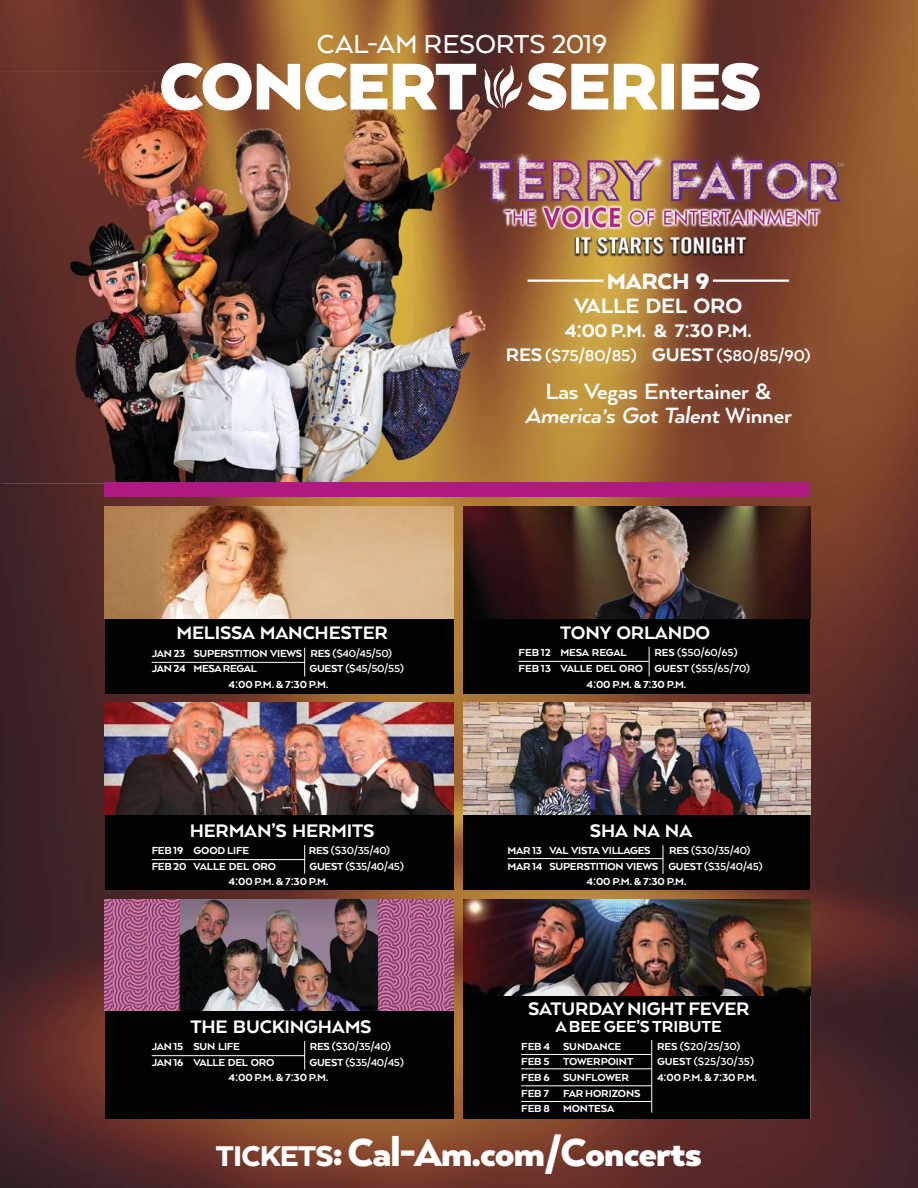
<style>
.page{position:relative;width:918px;height:1188px;background:#fff}
.page>*{position:absolute;margin:0;border:0;box-sizing:border-box;transform-origin:0 0}
.t1{font:900 45px "Arquitecta";letter-spacing:-.025em;color:#fff}
.t2{font:500 29.85px "Arquitecta";color:#fff}
.t3{font:700 25.5px/24px "Arquitecta";letter-spacing:-.01em;color:#fff;text-align:center}
.t4{font:900 25.5px "Arquitecta";letter-spacing:-.01em;color:#fff}
.t5{font:800 24px "Arquitecta";letter-spacing:-.01em;color:#fff}
.t6{font:800 21px "Arquitecta";color:#fff}
.t7{font:800 20.85px "Arquitecta";letter-spacing:-.01em;color:#fff}
.t8{font:800 18.3px "Arquitecta";letter-spacing:-.01em;color:#fff}
.t9{font:700 18px "Arquitecta";letter-spacing:-.01em;color:#fff}
.t10{font:800 11.7px/15.6px "Arquitecta";letter-spacing:-.025em;color:#fff}
.t11{font:700 11.7px "Arquitecta";letter-spacing:-.02em;color:#fff}
.s1{font-weight:700}
.s2{font-weight:800}
.s3{font-weight:800;font-size:21px}
.s4{font-style:italic}
.s5{font-size:33px}
</style>
<div class="page">
<img style="left:0;top:0;width:918px;height:103px">
<img style="left:0;top:103px;width:28px;height:1085px">
<img style="left:507px;top:103px;width:411px;height:52px">
<img style="left:832px;top:155px;width:86px;height:1033px">
<img style="left:820px;top:262px;width:12px;height:47px">
<img style="left:804px;top:309px;width:28px;height:879px">
<img style="left:488px;top:373px;width:229px;height:526px">
<img style="left:717px;top:373px;width:87px;height:526px">
<img style="left:28px;top:483px;width:460px;height:705px">
<img style="left:488px;top:1119px;width:316px;height:69px">
<div style="left:105px;top:618px;width:348px;height:76px;background:#010202"></div>
<div style="left:463px;top:618px;width:347px;height:76px;background:#010202"></div>
<div style="left:105px;top:814px;width:348px;height:76px;background:#010202"></div>
<div style="left:463px;top:814px;width:347px;height:76px;background:#010202"></div>
<div style="left:105px;top:1010px;width:348px;height:109px;background:#010202"></div>
<div style="left:463px;top:996px;width:347px;height:123px;background:#010202"></div>
<svg style="left:304px;top:648px;width:1px;height:28px"></svg>
<svg style="left:304px;top:845px;width:1px;height:29px"></svg>
<svg style="left:304px;top:1041px;width:1px;height:29px"></svg>
<svg style="left:663px;top:845px;width:1px;height:29px"></svg>
<hr style="left:152px;top:662px;width:153px;height:1px;background:#fff">
<hr style="left:152px;top:859px;width:153px;height:1px;background:#fff">
<hr style="left:152px;top:1055px;width:153px;height:1px;background:#fff">
<hr style="left:508px;top:858px;width:155px;height:1px;background:#fff">
<svg style="left:649px;top:647px;width:1px;height:29px"></svg>
<hr style="left:651px;top:1040px;width:1px;height:73px;background:#fff">
<hr style="left:519px;top:661px;width:130px;height:1px;background:#fff">
<hr style="left:521px;top:1054px;width:130px;height:1px;background:#fff">
<hr style="left:521px;top:1069px;width:130px;height:1px;background:#fff">
<hr style="left:521px;top:1085px;width:130px;height:1px;background:#fff">
<hr style="left:521px;top:1101px;width:130px;height:1px;background:#fff">
<img style="left:463px;top:506px;width:347px;height:112px">
<img style="left:105px;top:703px;width:348px;height:111px">
<img style="left:463px;top:703px;width:347px;height:111px">
<img style="left:105px;top:899px;width:348px;height:111px">
<img style="left:463px;top:899px;width:347px;height:97px">
<img style="left:1px;top:72px;width:506px;height:411px">
<svg style="left:160px;top:62px;width:601px;height:49px"></svg>
<img style="left:497px;top:262px;width:323px;height:111px">
<img style="left:517px;top:374px;width:283px;height:58px">
<hr style="left:713px;top:280px;width:76px;height:2px;background:#fff">
<hr style="left:528px;top:280px;width:76px;height:2px;background:#fff">
<img style="left:463px;top:153px;width:390px;height:109px">
<div style="left:105px;top:482px;width:705px;height:14px;background:#af1a82"></div>
<img style="left:105px;top:506px;width:348px;height:112px">
<h2 class="t2" style="left:317px;top:35px;width:292px">CAL-AM RESORTS 2019</h2>
<h3 class="t7" style="left:176px;top:627px;width:213px">MELISSA MANCHESTER</h3>
<p class="t10" style="left:152px;top:647px;width:242px">JAN 23 SUPERSTITION VIEWS RES <span class="s1">($40/45/50)<br></span>JAN 24 MESA REGAL</p>
<p class="t10" style="left:229px;top:662px;width:177px;text-indent:81px">GUEST <span class="s1">($45/50/55)<br></span>4:00 P.M. &amp; 7:30 P.M.</p>
<h3 class="t7" style="left:190px;top:824px;width:187px">HERMAN’S HERMITS</h3>
<p class="t10" style="left:152px;top:844px;width:99px">FEB 19 GOOD LIFE</p>
<p class="t11" style="left:309px;top:843px;width:83px"><span class="s2">RES</span> ($30/35/40)</p>
<p class="t10" style="left:152px;top:860px;width:126px">FEB 20 VALLE DEL ORO</p>
<p class="t10" style="left:229px;top:860px;width:177px;text-indent:81px">GUEST <span class="s1">($35/40/45)<br></span>4:00 P.M. &amp; 7:30 P.M.</p>
<h3 class="t7" style="left:190px;top:1020px;width:183px">THE BUCKINGHAMS</h3>
<p class="t10" style="left:152px;top:1040px;width:90px">JAN 15 SUN LIFE</p>
<p class="t11" style="left:310px;top:1039px;width:83px"><span class="s2">RES</span> ($30/35/40)</p>
<p class="t10" style="left:152px;top:1056px;width:124px">JAN 16 VALLE DEL ORO</p>
<p class="t10" style="left:229px;top:1056px;width:177px;text-indent:81px">GUEST <span class="s1">($35/40/45)<br></span>4:00 P.M. &amp; 7:30 P.M.</p>
<h3 class="t4" style="left:607px;top:273px;width:104px">MARCH 9</h3>
<h3 class="t5" style="left:574px;top:298px;width:170px">VALLE DEL ORO</h3>
<h3 class="t6" style="left:565px;top:324px;width:188px">4:00 P.M. &amp; 7:30 P.M.</h3>
<h3 class="t9" style="left:506px;top:344px;width:306px"><span class="s3">RES</span> ($75/80/85) <span class="s3">GUEST</span> ($80/85/90)</h3>
<h3 class="t3" style="left:525px;top:378px;width:268px">Las Vegas Entertainer &amp;<br><span class="s4">America’s Got Talent</span> Winner</h3>
<h3 class="t7" style="left:560px;top:627px;width:152px">TONY ORLANDO</h3>
<p class="t10" style="left:519px;top:647px;width:110px">FEB 12 MESA REGAL</p>
<p class="t11" style="left:654px;top:646px;width:85px"><span class="s2">RES</span> ($50/60/65)</p>
<p class="t10" style="left:519px;top:662px;width:233px">FEB 13 VALLE DEL ORO GUEST <span class="s1">($55/65/70)</span></p>
<p class="t10" style="left:587px;top:678px;width:101px">4:00 P.M. &amp; 7:30 P.M.</p>
<h3 class="t7" style="left:590px;top:824px;width:104px">SHA NA NA</h3>
<p class="t10" style="left:508px;top:844px;width:145px">MAR 13 VAL VISTA VILLAGES</p>
<p class="t11" style="left:669px;top:843px;width:83px"><span class="s2">RES</span> ($30/35/40)</p>
<p class="t10" style="left:508px;top:860px;width:257px">MAR 14 SUPERSTITION VIEWS GUEST <span class="s1">($35/40/45)</span></p>
<p class="t10" style="left:587px;top:876px;width:101px">4:00 P.M. &amp; 7:30 P.M.</p>
<h3 class="t7" style="left:528px;top:1003px;width:223px">SATURDAY NIGHT FEVER</h3>
<h3 class="t8" style="left:555px;top:1021px;width:168px">A BEE GEE’S TRIBUTE</h3>
<p class="t10" style="left:521px;top:1040px;width:101px">FEB 4 SUNDANCE</p>
<p class="t11" style="left:657px;top:1039px;width:85px"><span class="s2">RES</span> ($20/25/30)</p>
<p class="t10" style="left:521px;top:1055px;width:114px">FEB 5 TOWERPOINT</p>
<p class="t11" style="left:657px;top:1054px;width:98px"><span class="s2">GUEST</span> ($25/30/35)</p>
<p class="t10" style="left:521px;top:1071px;width:109px">FEB 6 SUNFLOWER</p>
<p class="t10" style="left:657px;top:1071px;width:101px">4:00 P.M. &amp; 7:30 P.M.</p>
<p class="t10" style="left:521px;top:1087px;width:121px">FEB 7 FAR HORIZONS<br>FEB 8 MONTESA</p>
<h1 class="t1" style="left:216px;top:1139px;width:488px"><span class="s5">TICKETS</span>: Cal-Am.com/Concerts</h1>
</div>
